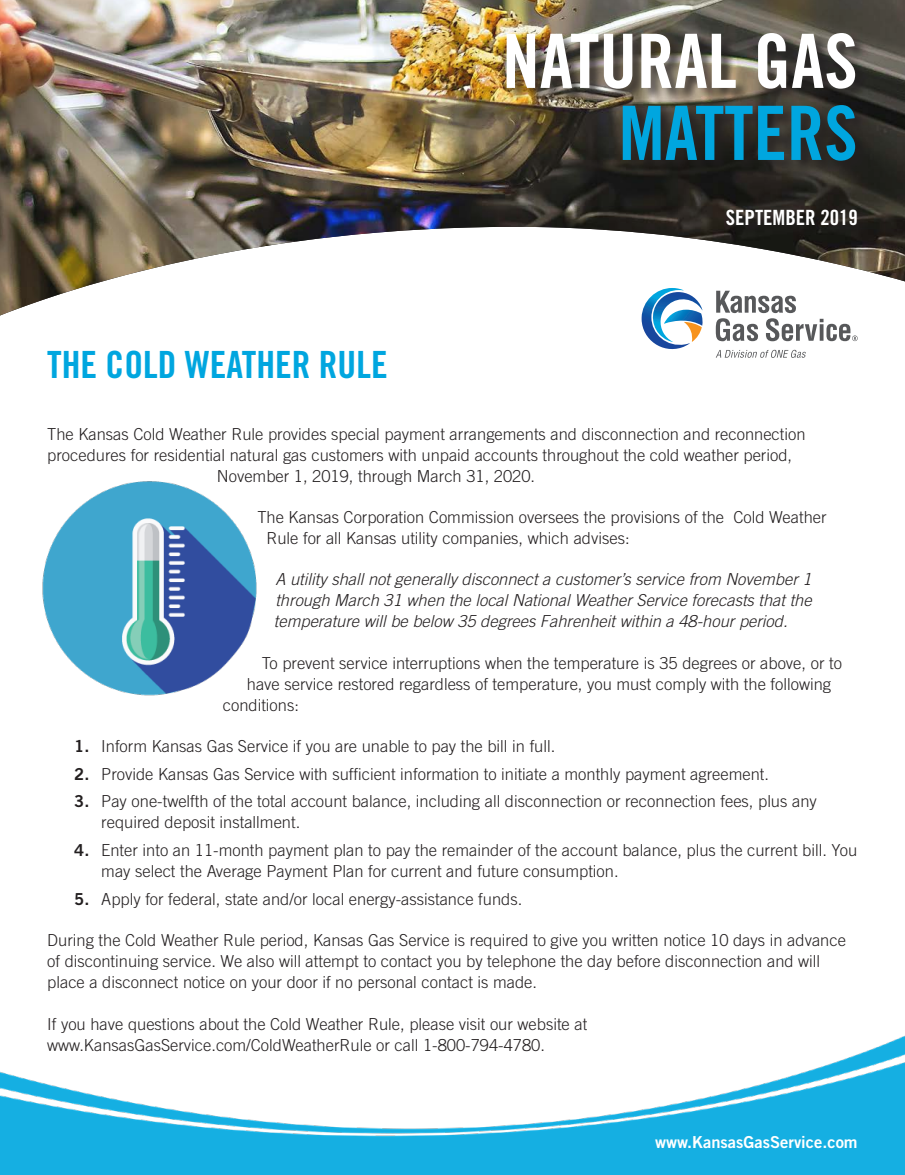
<style>
.page{position:relative;width:905px;height:1175px;background:#fff}
.page>*{position:absolute;margin:0;border:0;box-sizing:border-box;transform-origin:0 0}
.t1{font:75px "Trade Gothic LT Std Bd Cn 20";color:#fff}
.t2{font:75px "Trade Gothic LT Std Bd Cn 20";color:#00a6df}
.t3{font:37.5px "Trade Gothic LT Std Bd Cn 20";color:#00a6df}
.t4{font:21px "Trade Gothic LT Std Bd Cn 20";color:#fff}
.t5{font:300 16.5px/21px "Trade Gothic LT Std";color:#231f20}
.t6{font:italic 300 16.5px/21px "Trade Gothic LT Std";color:#231f20;text-align:justify}
.t7{font:16.5px "Trade Gothic LT Std Bd 2";color:#fff}
.s1{font-family:"Trade Gothic LT Std Bd 2";font-weight:400}
</style>
<div class="page">
<img style="left:0;top:1036px;width:904px;height:104px">
<div style="left:0;top:1140px;width:904px;height:34px;background:#15afe2"></div>
<img style="left:0;top:0;width:904px;height:316px">
<div style="left:505px;top:32px;width:365px;height:144px;background:#231f20;opacity:.75"></div>
<div style="left:725px;top:208px;width:146px;height:31px;background:#231f20;opacity:.75"></div>
<svg style="left:715px;top:350px;width:91px;height:8px"></svg>
<svg style="left:641px;top:288px;width:61px;height:62px"></svg>
<svg style="left:715px;top:291px;width:142px;height:50px"></svg>
<img style="left:42px;top:481px;width:215px;height:215px">
<p class="t1" style="left:502px;top:16px;width:357px">NATURAL GAS</p>
<p class="t2" style="left:618px;top:88px;width:240px">MATTERS</p>
<p class="t3" style="left:47px;top:342px;width:342px">THE COLD WEATHER RULE</p>
<p class="t4" style="left:725px;top:204px;width:133px">SEPTEMBER 2019</p>
<p class="t5" style="left:47px;top:423px;width:759px">The Kansas Cold Weather Rule provides special payment arrangements and disconnection and reconnection</p>
<p class="t5" style="left:47px;top:444px;width:746px">procedures for residential natural gas customers with unpaid accounts throughout the cold weather period,</p>
<p class="t5" style="left:217px;top:465px;width:320px">November 1, 2019, through March 31, 2020.</p>
<p class="t5" style="left:266px;top:506px;width:561px;text-indent:-9px">The Kansas Corporation Commission oversees the provisions of the Cold Weather<br>Rule for all Kansas utility companies, which advises:</p>
<p class="t6" style="left:274px;top:569px;width:539px">A utility shall not generally disconnect a customer’s service from November 1 through March 31 when the local National Weather Service forecasts that the temperature will be below 35 degrees Fahrenheit within a 48-hour period.</p>
<p class="t5" style="left:262px;top:652px;width:581px">To prevent service interruptions when the temperature is 35 degrees or above, or to</p>
<p class="t5" style="left:247px;top:673px;width:585px">have service restored regardless of temperature, you must comply with the following</p>
<p class="t5" style="left:223px;top:694px;width:78px">conditions:</p>
<p class="t5" style="left:74px;top:735px;width:482px"><span class="s1">1.</span> Inform Kansas Gas Service if you are unable to pay the bill in full.</p>
<p class="t5" style="left:74px;top:763px;width:696px"><span class="s1">2.</span> Provide Kansas Gas Service with sufficient information to initiate a monthly payment agreement.</p>
<p class="t5" style="left:101px;top:790px;width:717px;text-indent:-27px"><span class="s1">3.</span> Pay one-twelfth of the total account balance, including all disconnection or reconnection fees, plus any required deposit installment.</p>
<p class="t5" style="left:101px;top:839px;width:757px;text-indent:-27px"><span class="s1">4.</span> Enter into an 11-month payment plan to pay the remainder of the account balance, plus the current bill. You may select the Average Payment Plan for current and future consumption.</p>
<p class="t5" style="left:74px;top:888px;width:449px"><span class="s1">5.</span> Apply for federal, state and/or local energy-assistance funds.</p>
<p class="t5" style="left:47px;top:929px;width:800px">During the Cold Weather Rule period, Kansas Gas Service is required to give you written notice 10 days in advance of discontinuing service. We also will attempt to contact you by telephone the day before disconnection and will place a disconnect notice on your door if no personal contact is made.</p>
<p class="t5" style="left:47px;top:1012px;width:541px">If you have questions about the Cold Weather Rule, please visit our website at www.KansasGasService.com/ColdWeatherRule or call 1-800-794-4780.</p>
<p class="t7" style="left:655px;top:1131px;width:204px">www.KansasGasService.com</p>
</div>
